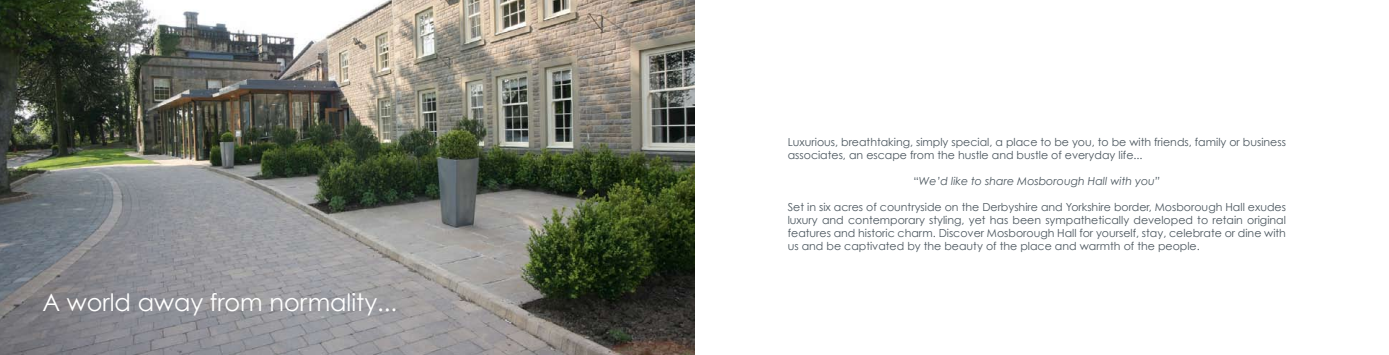
<style>
.page{position:relative;width:1389px;height:355px;background:#fff}
.page>*{position:absolute;margin:0;border:0;box-sizing:border-box;transform-origin:0 0}
.t1{font:24px "Century Gothic";color:#fff}
.t2{font:11px/13px "Century Gothic";color:#4c575f}
.t3{font:italic 11px "Century Gothic";color:#4c575f}
.s1{font-style:normal}
</style>
<div class="page">
<img style="left:0;top:0;width:694px;height:354px">
<h1 class="t1" style="left:43px;top:287px;width:356px">A world away from normality...</h1>
<p class="t2" style="left:788px;top:135px;width:500px">Luxurious, breathtaking, simply special, a place to be you, to be with friends, family or business associates, an escape from the hustle and bustle of everyday life...</p>
<p class="t3" style="left:913px;top:174px;width:248px"><span class="s1">“</span>We’d like to share Mosborough Hall with you”</p>
<p class="t2" style="left:788px;top:200px;width:500px;text-align:justify">Set in six acres of countryside on the Derbyshire and Yorkshire border, Mosborough Hall exudes luxury and contemporary styling, yet has been sympathetically developed to retain original features and historic charm. Discover Mosborough Hall for yourself, stay, celebrate or dine with us and be captivated by the beauty of the place and warmth of the people.</p>
</div>
